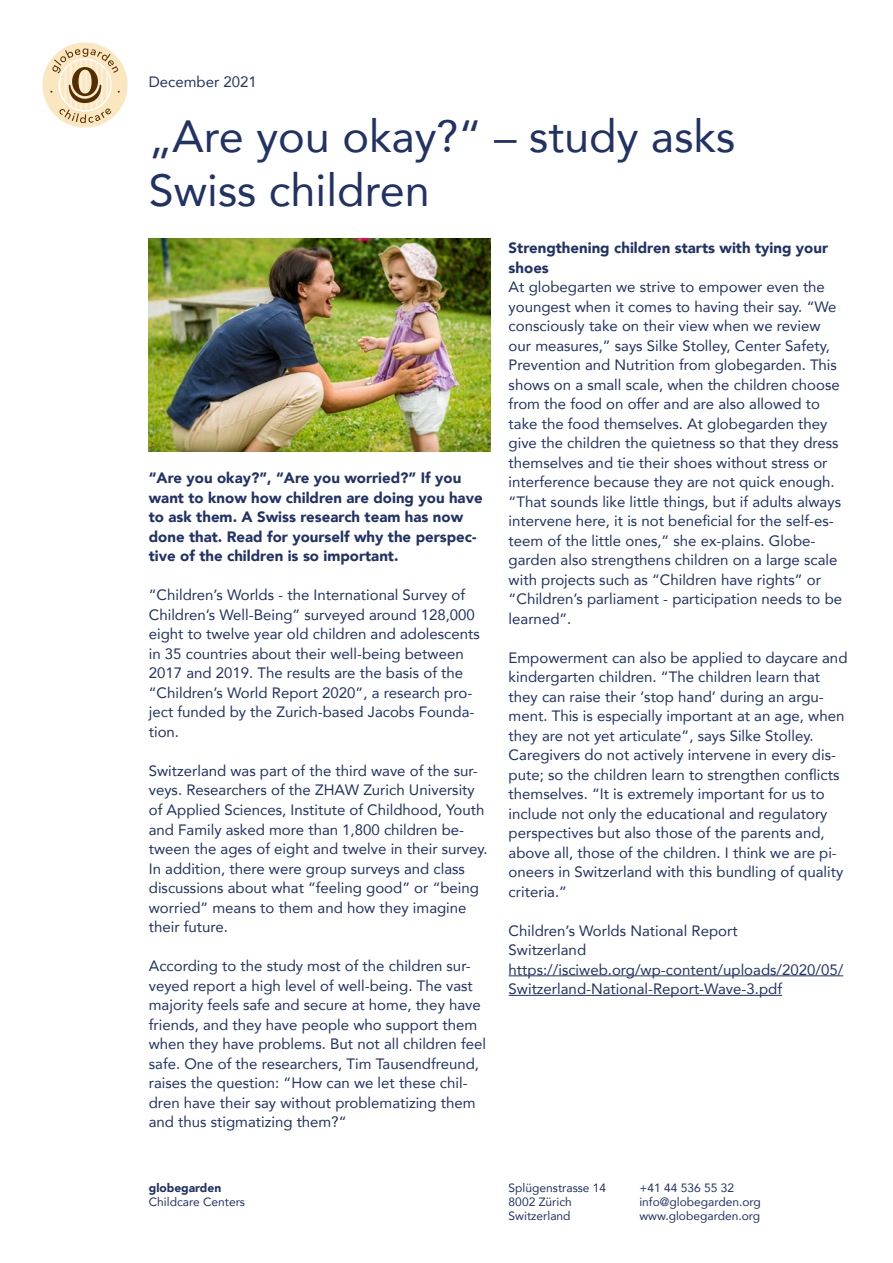
<style>
.page{position:relative;width:893px;height:1263px;background:#fff}
.page>*{position:absolute;margin:0;border:0;box-sizing:border-box;transform-origin:0 0}
.t1{font:45px/54px "Avenir";color:#213265}
.Body_normal{font:15px/19.5px "Avenir";color:#213265}
.Body_Black{font:900 15px/19.5px "Avenir";color:#213265}
.t2{font:12px/14.4px "Avenir";color:#213265}
.t3{font:900 12px "Avenir";color:#213265}
</style>
<div class="page">
<div style="left:43px;top:43px;width:85px;height:85px;background:#fae6bf;border-radius:50%"></div>
<svg style="left:50px;top:48px;width:70px;height:75px"></svg>
<hr style="left:509px;top:975px;width:334px;height:1px;background:#213265">
<hr style="left:509px;top:995px;width:273px;height:1px;background:#213265">
<img style="left:149px;top:238px;width:342px;height:213px">
<p class="Body_normal" style="left:149px;top:71px;width:110px">December 2021</p>
<p class="t1" style="left:149px;top:108px;width:588px">„Are you okay?“ – study asks<br>Swiss children</p>
<p class="Body_Black" style="left:149px;top:468px;width:335px">“Are you okay?”, “Are you worried?” If you want to know how children are doing you have to ask them. A Swiss research team has now done that. Read for yourself why the perspec&shy;tive of the children is so important.</p>
<p class="Body_normal" style="left:149px;top:585px;width:333px">“Children’s Worlds - the International Survey of Children’s Well-Being” surveyed around 128,000 eight to twelve year old children and adolescents in 35 countries about their well-being between 2017 and 2019. The results are the basis of the “Children’s World Report 2020”, a research pro&shy;ject funded by the Zurich-based Jacobs Founda&shy;tion.</p>
<p class="Body_normal" style="left:149px;top:761px;width:340px">Switzerland was part of the third wave of the sur&shy;veys. Researchers of the ZHAW Zurich University of Applied Sciences, Institute of Childhood, Youth and Family asked more than 1,800 children be&shy;tween the ages of eight and twelve in their survey.<br>In addition, there were group surveys and class discussions about what “feeling good” or “being worried” means to them and how they imagine their future.</p>
<p class="Body_normal" style="left:149px;top:956px;width:339px">According to the study most of the children sur&shy;veyed report a high level of well-being. The vast majority feels safe and secure at home, they have friends, and they have people who support them when they have problems. But not all children feel safe. One of the researchers, Tim Tausendfreund, raises the question: “How can we let these chil&shy;dren have their say without problematizing them and thus stigmatizing them?“</p>
<p class="t3" style="left:149px;top:1177px;width:74px">globegarden</p>
<p class="t2" style="left:149px;top:1194px;width:98px">Childcare Centers</p>
<p class="Body_Black" style="left:509px;top:238px;width:321px">Strengthening children starts with tying your shoes</p>
<p class="Body_normal" style="left:509px;top:277px;width:335px">At globegarten we strive to empower even the youngest when it comes to having their say. “We consciously take on their view when we review our measures,” says Silke Stolley, Center Safety, Prevention and Nutrition from globegarden. This shows on a small scale, when the children choose from the food on offer and are also allowed to take the food themselves. At globegarden they give the children the quietness so that they dress themselves and tie their shoes without stress or interference because they are not quick enough. “That sounds like little things, but if adults always intervene here, it is not beneficial for the self-es&shy;teem of the little ones,” she ex-plains. Globe&shy;garden also strengthens children on a large scale with projects such as “Children have rights” or “Children’s parliament - participation needs to be learned”.</p>
<p class="Body_normal" style="left:509px;top:647px;width:340px">Empowerment can also be applied to daycare and kindergarten children. “The children learn that they can raise their ‘stop hand’ during an argu&shy;ment. This is especially important at an age, when they are not yet articulate”, says Silke Stolley.<br>Caregivers do not actively intervene in every dis&shy;pute; so the children learn to strengthen conflicts themselves. “It is extremely important for us to include not only the educational and regulatory perspectives but also those of the parents and, above all, those of the children. I think we are pi&shy;oneers in Switzerland with this bundling of quality criteria.”</p>
<p class="Body_normal" style="left:509px;top:920px;width:230px">Children’s Worlds National Report</p>
<p class="Body_normal" style="left:509px;top:940px;width:79px">Switzerland</p>
<p class="Body_normal" style="left:509px;top:959px;width:336px">https://isciweb.org/wp-content/uploads/2020/05/<br>Switzerland-National-Report-Wave-3.pdf</p>
<p class="t2" style="left:509px;top:1180px;width:99px">Splügenstrasse 14<br>8002 Zürich<br>Switzerland</p>
<p class="t2" style="left:639px;top:1180px;width:123px">+41 44 536 55 32 info@globegarden.org www.globegarden.org</p>
</div>
